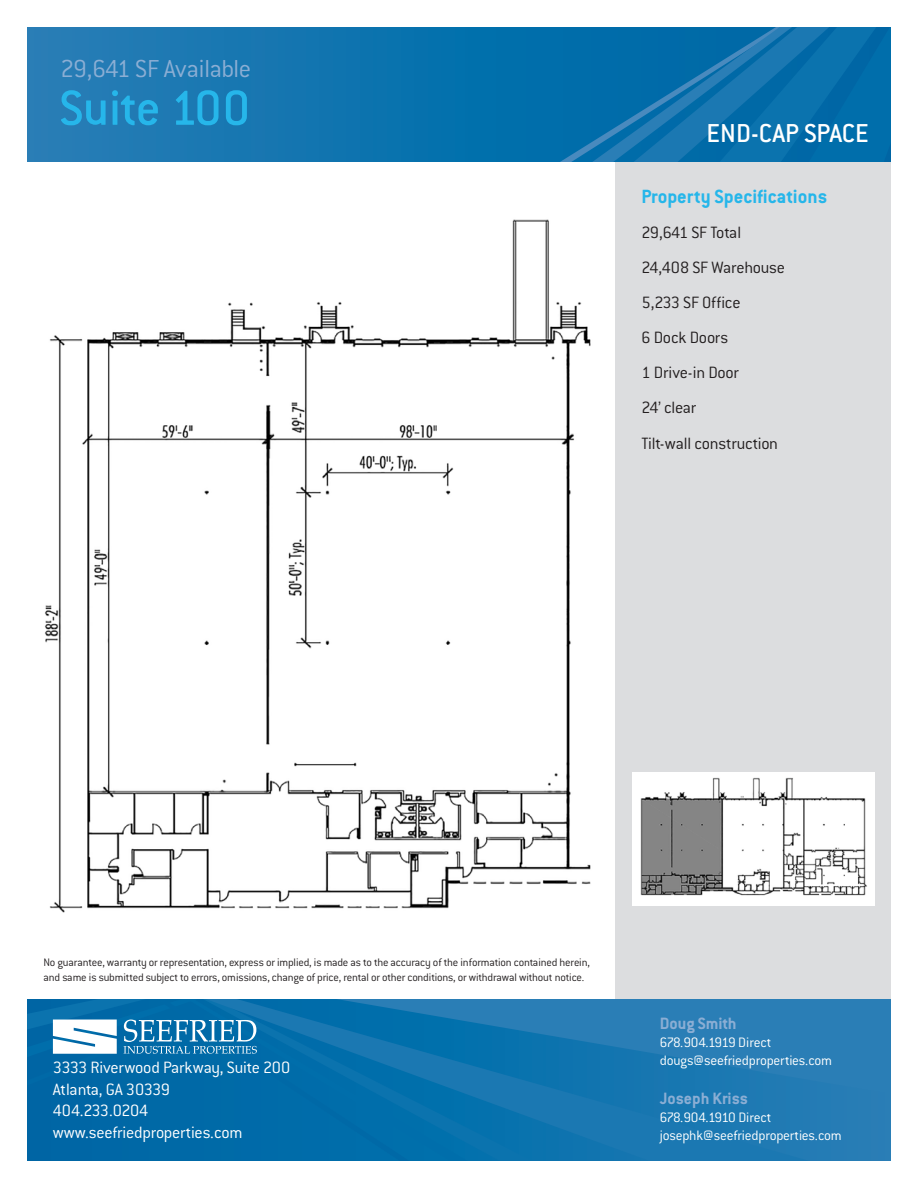
<style>
.page{position:relative;width:918px;height:1188px;background:#fff}
.page>*{position:absolute;margin:0;border:0;box-sizing:border-box;transform-origin:0 0}
.t1{font:500 54px "Conduit ITC";letter-spacing:-.005em;color:#26b6ea}
.t2{font:500 28.5px "Conduit ITC";color:#fff}
.t3{font:300 27px "Conduit ITC";letter-spacing:-.02em;color:#8baed4}
.t4{font:700 21px "Conduit ITC";color:#26b6ea}
.t5{font:300 18px "Conduit ITC";letter-spacing:-.015em;color:#fff}
.Building_Features{font:300 18px "Conduit ITC";letter-spacing:-.015em;color:#231f20}
.t6{font:700 18px "Conduit ITC";color:#8baed4}
.Building_Features-2{font:300 18px "Conduit ITC";letter-spacing:-.04em;color:#231f20}
.t7{font:300 15px "Conduit ITC";letter-spacing:-.015em;color:#fff}
.t8{font:300 12px/14.4px "Conduit ITC";letter-spacing:-.015em;color:#231f20}
</style>
<div class="page">
<div style="left:615px;top:79px;width:276px;height:1041px;background:#dcdddf"></div>
<svg style="left:27px;top:27px;width:533px;height:135px;background:#1275b0"></svg>
<svg style="left:560px;top:27px;width:331px;height:135px;background:#086fab"></svg>
<div style="left:27px;top:999px;width:864px;height:162px;background:#2a7eb6"></div>
<svg style="left:410px;top:1094px;width:397px;height:67px;fill:#1b78b2"></svg>
<svg style="left:410px;top:1012px;width:326px;height:82px"></svg>
<img style="left:632px;top:772px;width:242px;height:133px">
<img style="left:45px;top:219px;width:546px;height:694px">
<svg style="left:27px;top:999px;width:383px;height:162px;background:#0f72ad"></svg>
<p class="t3" style="left:60px;top:54px;width:192px">29,641 SF Available</p>
<p class="t1" style="left:59px;top:78px;width:192px">Suite 100</p>
<p class="t2" style="left:707px;top:117px;width:164px">END-CAP SPACE</p>
<p class="t4" style="left:642px;top:184px;width:187px">Property Specifications</p>
<p class="Building_Features-2" style="left:642px;top:223px;width:101px">29,641 SF Total</p>
<p class="Building_Features" style="left:642px;top:258px;width:145px">24,408 SF Warehouse</p>
<p class="Building_Features" style="left:642px;top:293px;width:101px">5,233 SF Office</p>
<p class="Building_Features" style="left:642px;top:328px;width:88px">6 Dock Doors</p>
<p class="Building_Features" style="left:642px;top:363px;width:99px">1 Drive-in Door</p>
<p class="Building_Features" style="left:642px;top:398px;width:56px">24’ clear</p>
<p class="Building_Features" style="left:642px;top:433px;width:138px">Tilt-wall construction</p>
<p class="t8" style="left:44px;top:955px;width:548px">No guarantee, warranty or representation, express or implied, is made as to the accuracy of the information contained herein, and same is submitted subject to errors, omissions, change of price, rental or other conditions, or withdrawal without notice.</p>
<p class="t5" style="left:53px;top:1058px;width:239px">3333 Riverwood Parkway, Suite 200</p>
<p class="t5" style="left:53px;top:1079px;width:118px">Atlanta, GA 30339</p>
<p class="t5" style="left:53px;top:1101px;width:97px">404.233.0204</p>
<p class="t5" style="left:53px;top:1122px;width:191px">www.seefriedproperties.com</p>
<p class="t6" style="left:660px;top:1013px;width:78px">Doug Smith</p>
<p class="t7" style="left:660px;top:1034px;width:113px">678.904.1919 Direct</p>
<p class="t7" style="left:660px;top:1052px;width:174px">dougs@seefriedproperties.com</p>
<p class="t6" style="left:660px;top:1088px;width:90px">Joseph Kriss</p>
<p class="t7" style="left:660px;top:1109px;width:113px">678.904.1910 Direct</p>
<p class="t7" style="left:660px;top:1127px;width:184px">josephk@seefriedproperties.com</p>
</div>
